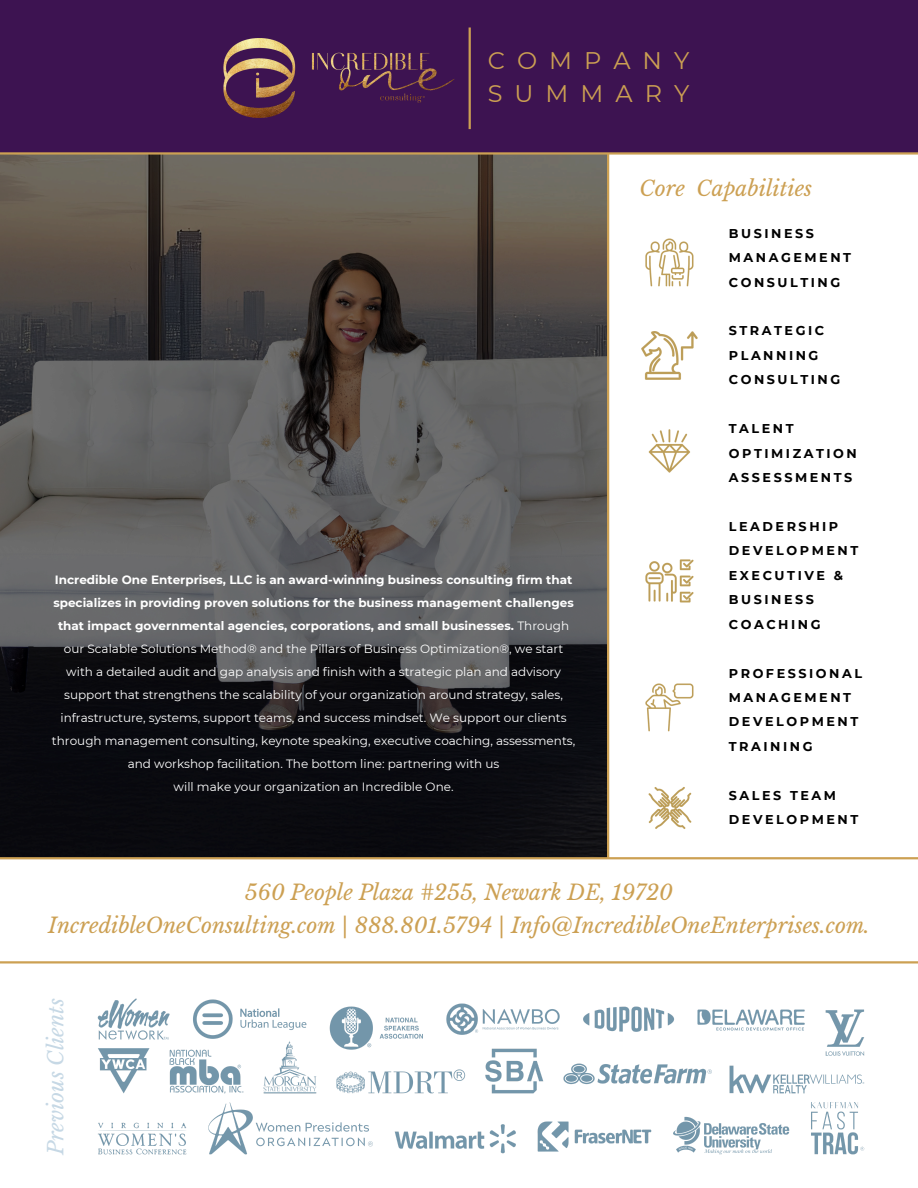
<style>
.page{position:relative;width:918px;height:1188px;background:#fff}
.page>*{position:absolute;margin:0;border:0;box-sizing:border-box;transform-origin:0 0}
.t1{font:24px/32.7px "Montserrat";letter-spacing:.5em;color:#cca053}
.t2{font:italic 21px/32.7px "Libre Baskerville";color:#cca053;text-align:center}
.t3{font:italic 21px "Libre Baskerville";color:#c6d8e5}
.t4{font:700 12.75px/24.5px "Montserrat";letter-spacing:.2em;color:#000}
.t5{font:12px/23px "Montserrat";color:#fff;text-align:center}
.s1{font-weight:700}
</style>
<div class="page">
<img style="left:0;top:155px;width:607px;height:702px">
<hr style="left:607px;top:0;width:2px;height:858px;background:#cca053">
<div style="left:0;top:0;width:918px;height:153px;background:#3d1351"></div>
<img style="left:223px;top:38px;width:231px;height:80px">
<hr style="left:469px;top:27px;width:2px;height:102px;background:#cca053">
<hr style="left:0;top:857px;width:918px;height:2px;background:#cca053">
<hr style="left:0;top:961px;width:918px;height:3px;background:#cca053">
<img style="left:97px;top:998px;width:768px;height:157px">
<img style="left:645px;top:238px;width:49px;height:49px">
<img style="left:641px;top:331px;width:57px;height:49px">
<img style="left:648px;top:429px;width:42px;height:44px">
<img style="left:645px;top:559px;width:49px;height:44px">
<img style="left:645px;top:683px;width:49px;height:49px">
<img style="left:648px;top:787px;width:44px;height:42px">
<hr style="left:0;top:152px;width:918px;height:3px;background:#cca053">
<h2 class="t1" style="left:488px;top:44px;width:203px">COMPANY<br>SUMMARY</h2>
<p class="t5" style="left:52px;top:568px;width:525px"><span class="s1">Incredible One Enterprises, LLC is an award-winning business consulting firm that specializes in providing proven solutions for the business management challenges that impact governmental agencies, corporations, and small businesses.</span> Through our Scalable Solutions Method® and the Pillars of Business Optimization®, we start with a detailed audit and gap analysis and finish with a strategic plan and advisory support that strengthens the scalability of your organization around strategy, sales, infrastructure, systems, support teams, and success mindset. We support our clients through management consulting, keynote speaking, executive coaching, assessments, and workshop facilitation. The bottom line: partnering with us</p>
<h3 class="t5" style="left:174px;top:775px;width:281px">will make your organization an Incredible One.</h3>
<p class="t2" style="left:640px;top:172px;width:174px">Core Capabilities</p>
<p class="t4" style="left:729px;top:221px;width:124px">BUSINESS<br>MANAGEMENT<br>CONSULTING</p>
<h1 class="t4" style="left:729px;top:319px;width:113px">STRATEGIC<br>PLANNING<br>CONSULTING</h1>
<p class="t4" style="left:729px;top:416px;width:130px">TALENT<br>OPTIMIZATION<br>ASSESSMENTS</p>
<p class="t4" style="left:729px;top:514px;width:131px">LEADERSHIP<br>DEVELOPMENT<br>EXECUTIVE &amp;<br>BUSINESS<br>COACHING</p>
<p class="t4" style="left:729px;top:661px;width:135px">PROFESSIONAL<br>MANAGEMENT<br>DEVELOPMENT<br>TRAINING</p>
<p class="t4" style="left:729px;top:783px;width:131px">SALES TEAM<br>DEVELOPMENT</p>
<h3 class="t2" style="left:48px;top:877px;width:823px">560 People Plaza #255, Newark DE, 19720<br>IncredibleOneConsulting.com | 888.801.5794 | Info@IncredibleOneEnterprises.com.</h3>
<p class="t3" style="left:43px;top:1155px;width:159px;rotate:-90deg">Previous Clients</p>
</div>
